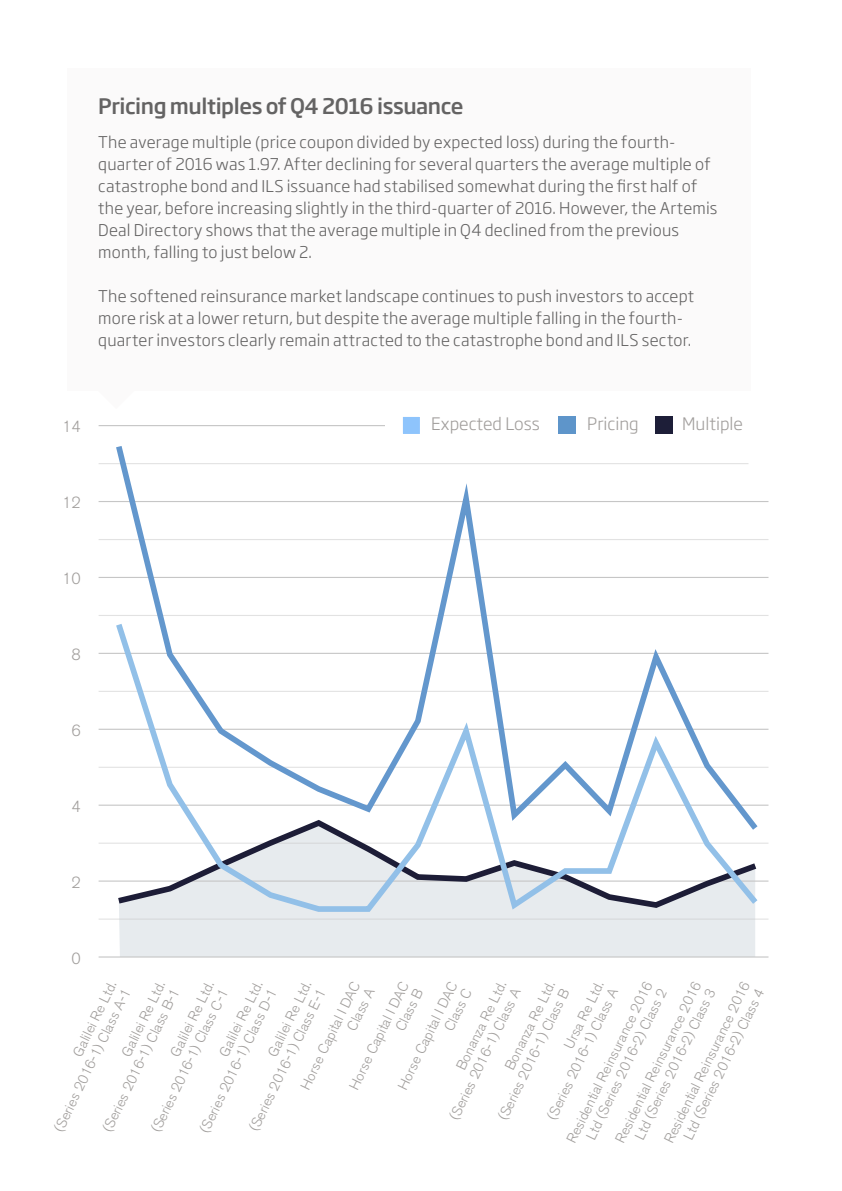
<style>
.page{position:relative;width:842px;height:1191px;background:#fff}
.page>*{position:absolute;margin:0;border:0;box-sizing:border-box;transform-origin:0 0}
.t1{font:500 21px "Soho Gothic Pro";letter-spacing:-.02em;color:#646363}
.t2{font:300 17px "Soho Gothic Pro";color:#a19e9c}
.t3{font:300 16px/22px "Soho Gothic Pro";letter-spacing:.015em;color:#646363}
.t4{font:300 16px "Akzidenz Grotesk BE";color:#a19e9c}
.t5{font:300 14px/16px "Akzidenz Grotesk BE";color:#a19e9c;text-align:right}
</style>
<div class="page">
<div style="left:119px;top:914px;width:636px;height:42px;background:#e7ebee"></div>
<hr style="left:99px;top:577px;width:669px;height:1px;background:#c6c6c6">
<hr style="left:99px;top:956px;width:669px;height:1px;background:#c6c6c6">
<hr style="left:99px;top:880px;width:669px;height:1px;background:#c6c6c6">
<hr style="left:99px;top:804px;width:669px;height:1px;background:#c6c6c6">
<hr style="left:99px;top:728px;width:669px;height:2px;background:#c6c6c6">
<hr style="left:99px;top:653px;width:669px;height:1px;background:#c6c6c6">
<hr style="left:99px;top:501px;width:669px;height:1px;background:#c6c6c6">
<hr style="left:99px;top:425px;width:649px;height:1px;background:#c6c6c6">
<hr style="left:99px;top:615px;width:669px;height:1px;background:#c6c6c6">
<hr style="left:99px;top:918px;width:669px;height:1px;background:#c6c6c6">
<hr style="left:99px;top:842px;width:669px;height:1px;background:#c6c6c6">
<hr style="left:99px;top:766px;width:669px;height:2px;background:#c6c6c6">
<hr style="left:99px;top:691px;width:669px;height:1px;background:#c6c6c6">
<hr style="left:99px;top:539px;width:669px;height:1px;background:#c6c6c6">
<hr style="left:99px;top:463px;width:649px;height:1px;background:#c6c6c6">
<div style="left:68px;top:68px;width:683px;height:322px;background:#fbfafa"></div>
<div style="left:386px;top:417px;width:369px;height:22px;background:#fff"></div>
<svg style="left:403px;top:417px;width:17px;height:17px"></svg>
<div style="left:559px;top:417px;width:17px;height:17px;background:#5e95ca"></div>
<div style="left:656px;top:417px;width:17px;height:17px;background:#1d1e38"></div>
<svg style="left:112px;top:446px;width:651px;height:171px"></svg>
<svg style="left:112px;top:617px;width:651px;height:297px"></svg>
<h1 class="t1" style="left:98px;top:93px;width:367px">Pricing multiples of Q4 2016 issuance</h1>
<p class="t3" style="left:98px;top:130px;width:621px">The average multiple (price coupon divided by expected loss) during the fourth&shy;quarter of 2016 was 1.97. After declining for several quarters the average multiple of catastrophe bond and ILS issuance had stabilised somewhat during the first half of the year, before increasing slightly in the third-quarter of 2016. However, the Artemis Deal Directory shows that the average multiple in Q4 declined from the previous month, falling to just below 2.</p>
<p class="t3" style="left:98px;top:284px;width:597px">The softened reinsurance market landscape continues to push investors to accept more risk at a lower return, but despite the average multiple falling in the fourth&shy;quarter investors clearly remain attracted to the catastrophe bond and ILS sector.</p>
<p class="t4" style="left:62px;top:417px;width:20px">14</p>
<p class="t4" style="left:62px;top:493px;width:20px">12</p>
<p class="t4" style="left:62px;top:569px;width:20px">10</p>
<p class="t4" style="left:72px;top:645px;width:11px">8</p>
<p class="t4" style="left:72px;top:721px;width:11px">6</p>
<p class="t4" style="left:72px;top:797px;width:11px">4</p>
<p class="t4" style="left:72px;top:873px;width:11px">2</p>
<p class="t4" style="left:72px;top:949px;width:11px">0</p>
<p class="t2" style="left:431px;top:410px;width:110px">Expected Loss</p>
<p class="t2" style="left:587px;top:410px;width:53px">Pricing</p>
<p class="t2" style="left:682px;top:410px;width:62px">Multiple</p>
<p class="t5" style="left:564px;top:1138px;width:179px;rotate:-64deg">Residential Reinsurance 2016<br>Ltd (Series 2016-2) Class 2</p>
<p class="t5" style="left:346px;top:1085px;width:120px;rotate:-64deg">Horse Capital I DAC<br>Class B</p>
<p class="t5" style="left:395px;top:1085px;width:120px;rotate:-64deg">Horse Capital I DAC<br>Class C</p>
<p class="t5" style="left:612px;top:1138px;width:179px;rotate:-64deg">Residential Reinsurance 2016<br>Ltd (Series 2016-2) Class 3</p>
<p class="t5" style="left:297px;top:1085px;width:120px;rotate:-64deg">Horse Capital I DAC<br>Class A</p>
<p class="t5" style="left:661px;top:1138px;width:179px;rotate:-64deg">Residential Reinsurance 2016<br>Ltd (Series 2016-2) Class 4</p>
<p class="t5" style="left:432px;top:1108px;width:146px;rotate:-64deg">Bonanza Re Ltd.<br>(Series 2016-1) Class A</p>
<p class="t5" style="left:37px;top:1120px;width:159px;rotate:-64deg">Galilei Re Ltd.<br>(Series 2016-1) Class A-1</p>
<p class="t5" style="left:85px;top:1120px;width:159px;rotate:-64deg">Galilei Re Ltd.<br>(Series 2016-1) Class B-1</p>
<p class="t5" style="left:134px;top:1120px;width:160px;rotate:-64deg">Galilei Re Ltd.<br>(Series 2016-1) Class C-1</p>
<p class="t5" style="left:182px;top:1121px;width:160px;rotate:-64deg">Galilei Re Ltd.<br>(Series 2016-1) Class D-1</p>
<p class="t5" style="left:232px;top:1119px;width:158px;rotate:-64deg">Galilei Re Ltd.<br>(Series 2016-1) Class E-1</p>
<p class="t5" style="left:530px;top:1108px;width:146px;rotate:-64deg">Ursa Re Ltd.<br>(Series 2016-1) Class A</p>
<p class="t5" style="left:481px;top:1108px;width:146px;rotate:-64deg">Bonanza Re Ltd.<br>(Series 2016-1) Class B</p>
</div>
